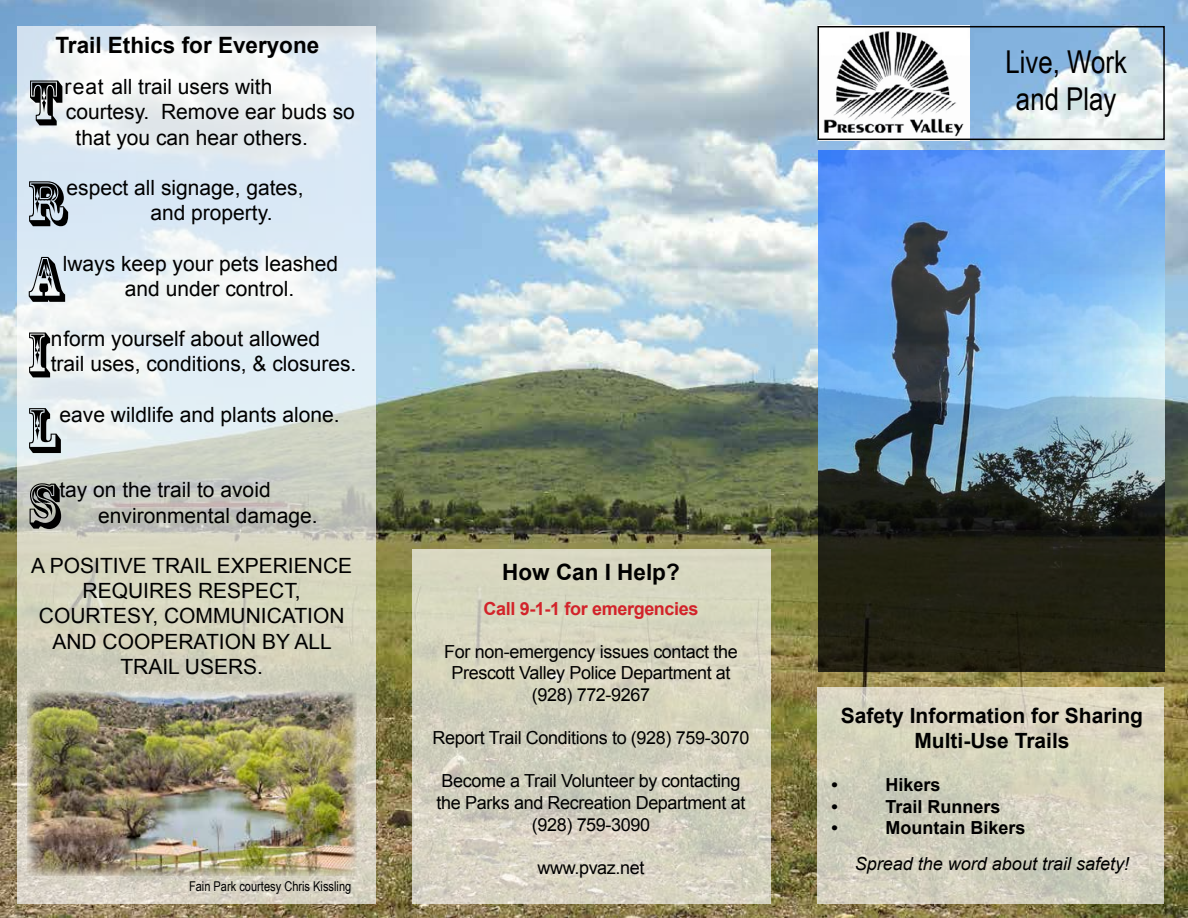
<style>
.page{position:relative;width:1188px;height:918px;background:#fff}
.page>*{position:absolute;margin:0;border:0;box-sizing:border-box;transform-origin:0 0}
.t1{font:59.85px "Rosewood Std";color:#000}
.t2{font:31.5px/37.8px "Arial Narrow";color:#000;text-align:center}
.t3{font:700 22.5px "Arial";color:#000}
.t4{font:21px/25.2px "Arial";color:#000}
.t5{font:700 21px/25.2px "Arial";color:#000;text-align:center}
.t6{font:18px/21.6px "Arial";letter-spacing:-.02em;color:#000;text-align:center}
.t7{font:700 18px "Arial";color:#000}
.t8{font:italic 18px "Arial";color:#000}
.t9{font:700 18px "Arial";letter-spacing:-.02em;color:#d2232a}
.t10{font:13.5px "Arial Narrow";color:#000}
</style>
<div class="page">
<img style="left:0;top:0;width:1188px;height:918px">
<svg style="left:412px;top:550px;width:358px;height:354px;background:#d5d3bf"></svg>
<svg style="left:17px;top:26px;width:358px;height:878px"></svg>
<svg style="left:818px;top:688px;width:346px;height:216px;background:#d4d1be"></svg>
<img style="left:27px;top:691px;width:329px;height:185px">
<img style="left:818px;top:150px;width:346px;height:521px">
<img style="left:821px;top:29px;width:148px;height:108px">
<div style="left:818px;top:26px;width:347px;height:114px;border:2px solid #000"></div>
<p class="t3" style="left:55px;top:30px;width:265px">Trail Ethics for Everyone</p>
<h1 class="t1" style="left:27px;top:67px;width:35px">T</h1>
<p class="t4" style="left:64px;top:74px;width:210px">reat all trail users with</p>
<p class="t4" style="left:66px;top:100px;width:291px">courtesy. Remove ear buds so</p>
<p class="t4" style="left:76px;top:125px;width:234px">that you can hear others.</p>
<h1 class="t1" style="left:27px;top:168px;width:41px">R</h1>
<p class="t4" style="left:150px;top:175px;width:155px;text-indent:-84px">espect all signage, gates, and property.</p>
<h1 class="t1" style="left:27px;top:244px;width:37px">A</h1>
<p class="t4" style="left:125px;top:251px;width:215px;text-indent:-62px">lways keep your pets leashed and under control.</p>
<h1 class="t1" style="left:27px;top:319px;width:22px">I</h1>
<p class="t4" style="left:51px;top:326px;width:307px">nform yourself about allowed trail uses, conditions, &amp; closures.</p>
<h1 class="t1" style="left:27px;top:395px;width:34px">L</h1>
<p class="t4" style="left:60px;top:402px;width:282px">eave wildlife and plants alone.</p>
<h1 class="t1" style="left:27px;top:471px;width:34px">S</h1>
<p class="t4" style="left:98px;top:478px;width:221px;text-indent:-39px">tay on the trail to avoid environmental damage.</p>
<p class="t4" style="left:31px;top:553px;width:322px;text-align:center">A POSITIVE TRAIL EXPERIENCE<br>REQUIRES RESPECT,<br>COURTESY, COMMUNICATION<br>AND COOPERATION BY ALL<br>TRAIL USERS.</p>
<p class="t10" style="left:189px;top:876px;width:164px">Fain Park courtesy Chris Kissling</p>
<p class="t3" style="left:502px;top:557px;width:179px">How Can I Help?</p>
<p class="t9" style="left:483px;top:596px;width:217px">Call 9-1-1 for emergencies</p>
<p class="t6" style="left:444px;top:641px;width:295px">For non-emergency issues contact the<br>Prescott Valley Police Department at (928) 772-9267</p>
<p class="t6" style="left:433px;top:727px;width:318px">Report Trail Conditions to (928) 759-3070</p>
<p class="t6" style="left:437px;top:771px;width:310px">Become a Trail Volunteer by contacting the Parks and Recreation Department at (928) 759-3090</p>
<p class="t6" style="left:537px;top:857px;width:109px">www.pvaz.net</p>
<h2 class="t2" style="left:1005px;top:41px;width:123px">Live, Work and Play</h2>
<p class="t5" style="left:841px;top:703px;width:304px">Safety Information for Sharing<br>Multi-Use Trails</p>
<p class="t7" style="left:832px;top:773px;width:8px">•</p>
<p class="t7" style="left:886px;top:773px;width:57px">Hikers</p>
<p class="t7" style="left:832px;top:794px;width:8px">•</p>
<p class="t7" style="left:886px;top:794px;width:117px">Trail Runners</p>
<p class="t7" style="left:832px;top:816px;width:8px">•</p>
<p class="t7" style="left:886px;top:816px;width:142px">Mountain Bikers</p>
<p class="t8" style="left:855px;top:852px;width:276px">Spread the word about trail safety!</p>
</div>
